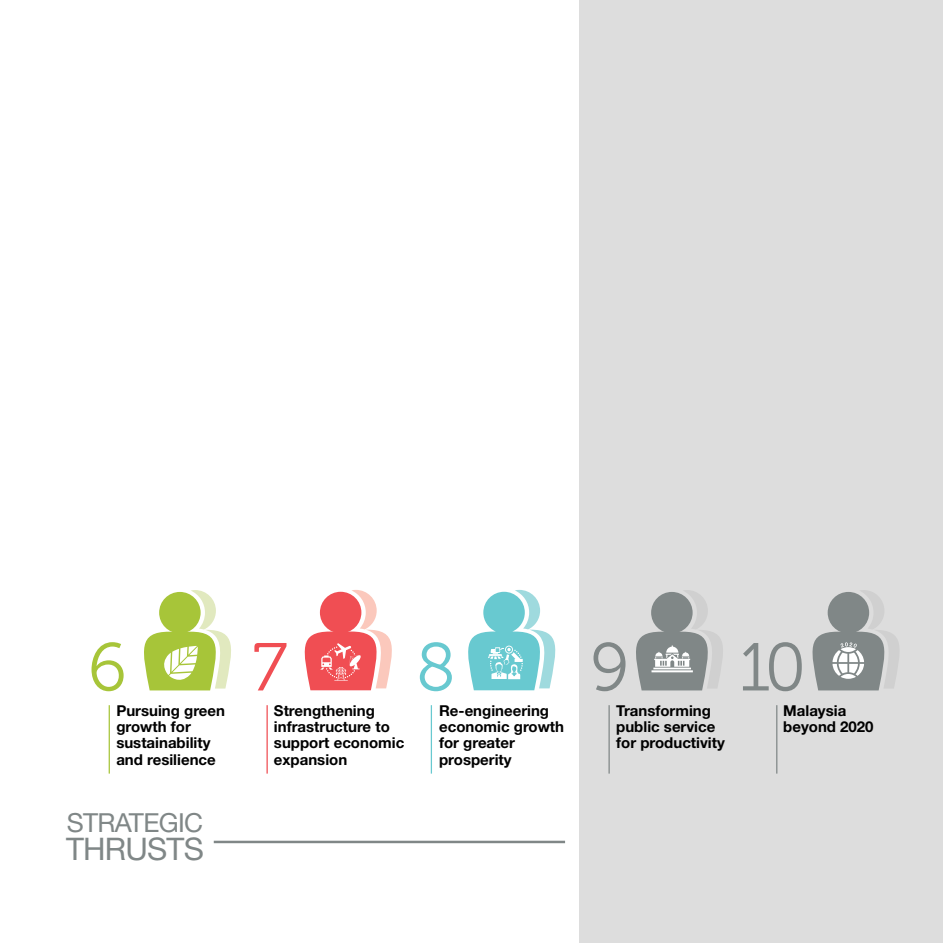
<style>
.page{position:relative;width:943px;height:943px;background:#fff}
.page>*{position:absolute;margin:0;border:0;box-sizing:border-box;transform-origin:0 0}
.t1{font:67.5px "Museo 300";color:#808787}
.t2{font:67.5px "Museo 300";color:#a7c539}
.t3{font:67.5px "Museo 300";color:#f04e53}
.t4{font:67.5px "Museo 300";color:#68c9d0}
.t5{font:31.12px "Helvetica Neue LT Std";letter-spacing:-.025em;color:#808787}
.t6{font:26.25px "Helvetica Neue LT Std";letter-spacing:-.025em;color:#808787}
.t7{font:700 15px/16.2px "Helvetica Neue LT Std";color:#000}
</style>
<div class="page">
<svg style="left:304px;top:590px;width:88px;height:100px"></svg>
<div style="left:580px;top:0;width:363px;height:943px;background:#ddd"></div>
<hr style="left:214px;top:840px;width:351px;height:3px;background:#808787">
<svg style="left:144px;top:590px;width:87px;height:100px"></svg>
<svg style="left:812px;top:590px;width:87px;height:100px"></svg>
<svg style="left:636px;top:590px;width:87px;height:100px"></svg>
<hr style="left:608px;top:705px;width:1px;height:68px;background:#808787">
<hr style="left:776px;top:705px;width:1px;height:68px;background:#808787">
<hr style="left:109px;top:705px;width:1px;height:68px;background:#a7c539">
<hr style="left:266px;top:705px;width:2px;height:68px;background:#f04e53">
<hr style="left:431px;top:705px;width:1px;height:68px;background:#68c9d0">
<svg style="left:468px;top:590px;width:88px;height:100px"></svg>
<h1 class="t2" style="left:89px;top:631px;width:39px">6</h1>
<h1 class="t3" style="left:252px;top:631px;width:36px">7</h1>
<h1 class="t4" style="left:416px;top:631px;width:40px">8</h1>
<h1 class="t1" style="left:590px;top:631px;width:39px">9</h1>
<h1 class="t1" style="left:738px;top:631px;width:69px">10</h1>
<p class="t7" style="left:116px;top:702px;width:110px">Pursuing green growth for sustainability and resilience</p>
<p class="t7" style="left:274px;top:702px;width:132px">Strengthening infrastructure to support economic expansion</p>
<p class="t7" style="left:439px;top:702px;width:126px">Re-engineering economic growth for greater prosperity</p>
<p class="t7" style="left:616px;top:702px;width:110px">Transforming public service for productivity</p>
<p class="t7" style="left:783px;top:702px;width:92px">Malaysia beyond 2020</p>
<h3 class="t6" style="left:67px;top:806px;width:138px">STRATEGIC</h3>
<h2 class="t5" style="left:66px;top:830px;width:139px">THRUSTS</h2>
</div>
